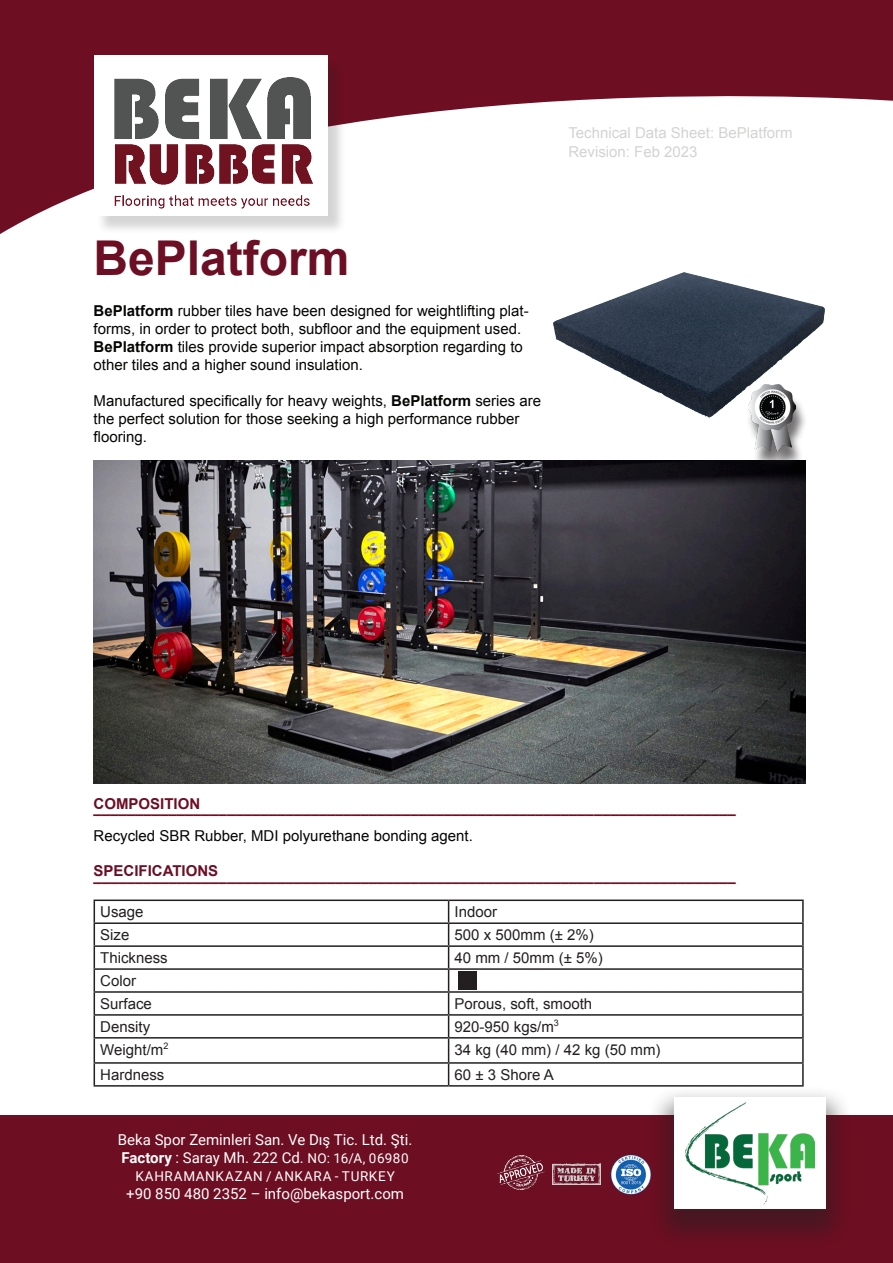
<style>
.page{position:relative;width:893px;height:1263px;background:#fff}
.page>*{position:absolute;margin:0;border:0;box-sizing:border-box;transform-origin:0 0}
.t1{font:700 48px "Arial";color:#6c0e24}
.t2{font:15px/18px "Arial";color:#040503}
.t3{font:700 15px "Arial";color:#6c0e24}
.t4{font:15px "Arial";color:#231f20}
.t5{font:15px/18px "Roboto";color:#fff}
.t6{font:15px "Arial";color:#d4d3d2}
.t7{font:13.5px "Roboto";letter-spacing:.05em;color:#fff}
.s1{font-weight:700}
.s2{font-size:13.5px}
</style>
<div class="page">
<svg style="left:0;top:0;width:893px;height:234px;fill:#6e0e22"></svg>
<div style="left:96px;top:58px;width:250px;height:177px;background:#231f20;opacity:.19"></div>
<div style="left:94px;top:56px;width:233px;height:160px;background:#fff"></div>
<img style="left:114px;top:77px;width:199px;height:132px">
<div style="left:0;top:1115px;width:893px;height:148px;background:#6e0e22"></div>
<div style="left:647px;top:1084px;width:207px;height:167px;background:#231f20;opacity:.5"></div>
<div style="left:674px;top:1097px;width:152px;height:112px;background:#fff"></div>
<img style="left:685px;top:1103px;width:129px;height:101px">
<img style="left:610px;top:1154px;width:43px;height:41px">
<img style="left:553px;top:1164px;width:47px;height:20px">
<img style="left:497px;top:1155px;width:47px;height:34px">
<hr style="left:94px;top:899px;width:355px;height:2px;background:#231f20">
<hr style="left:449px;top:899px;width:355px;height:2px;background:#231f20">
<hr style="left:802px;top:901px;width:2px;height:21px;background:#231f20">
<hr style="left:94px;top:922px;width:355px;height:2px;background:#231f20">
<hr style="left:449px;top:922px;width:355px;height:2px;background:#231f20">
<hr style="left:802px;top:924px;width:2px;height:21px;background:#231f20">
<hr style="left:94px;top:945px;width:355px;height:2px;background:#231f20">
<hr style="left:449px;top:945px;width:355px;height:2px;background:#231f20">
<hr style="left:802px;top:947px;width:2px;height:21px;background:#231f20">
<hr style="left:94px;top:968px;width:355px;height:2px;background:#231f20">
<hr style="left:449px;top:968px;width:355px;height:2px;background:#231f20">
<hr style="left:802px;top:970px;width:2px;height:21px;background:#231f20">
<hr style="left:94px;top:991px;width:355px;height:2px;background:#231f20">
<hr style="left:449px;top:991px;width:355px;height:2px;background:#231f20">
<hr style="left:802px;top:993px;width:2px;height:21px;background:#231f20">
<hr style="left:94px;top:1014px;width:355px;height:2px;background:#231f20">
<hr style="left:449px;top:1014px;width:355px;height:2px;background:#231f20">
<hr style="left:802px;top:1016px;width:2px;height:21px;background:#231f20">
<hr style="left:94px;top:1037px;width:355px;height:1px;background:#231f20">
<hr style="left:449px;top:1037px;width:355px;height:1px;background:#231f20">
<hr style="left:802px;top:1038px;width:2px;height:24px;background:#231f20">
<hr style="left:94px;top:1062px;width:355px;height:2px;background:#231f20">
<svg style="left:94px;top:901px;width:1px;height:184px"></svg>
<hr style="left:449px;top:1062px;width:355px;height:2px;background:#231f20">
<svg style="left:448px;top:901px;width:1px;height:184px"></svg>
<hr style="left:802px;top:1064px;width:2px;height:21px;background:#231f20">
<hr style="left:94px;top:1085px;width:355px;height:1px;background:#231f20">
<hr style="left:449px;top:1085px;width:355px;height:1px;background:#231f20">
<div style="left:458px;top:972px;width:19px;height:18px;background:#231f20"></div>
<img style="left:94px;top:460px;width:711px;height:323px">
<img style="left:550px;top:231px;width:276px;height:187px">
<div style="left:746px;top:391px;width:62px;height:81px;background:#231f20;opacity:.63"></div>
<img style="left:748px;top:385px;width:47px;height:66px">
<p class="t6" style="left:568px;top:123px;width:226px">Technical Data Sheet: BePlatform</p>
<p class="t6" style="left:568px;top:141px;width:131px">Revision: Feb 2023</p>
<p class="t1" style="left:94px;top:227px;width:258px">BePlatform</p>
<p class="t2" style="left:94px;top:302px;width:437px"><span class="s1">BePlatform</span> rubber tiles have been designed for weightlifting plat&shy;forms, in order to protect both, subfloor and the equipment used.<br><span class="s1">BePlatform</span> tiles provide superior impact absorption regarding to other tiles and a higher sound insulation.</p>
<p class="t2" style="left:94px;top:392px;width:449px">Manufactured specifically for heavy weights, <span class="s1">BePlatform</span> series are the perfect solution for those seeking a high performance rubber flooring.</p>
<p class="t3" style="left:94px;top:793px;width:108px">COMPOSITION</p>
<p class="t3" style="left:94px;top:798px;width:644px">_____________________________________________________________________________</p>
<p class="t2" style="left:94px;top:827px;width:381px">Recycled SBR Rubber, MDI polyurethane bonding agent.</p>
<p class="t3" style="left:94px;top:861px;width:126px">SPECIFICATIONS</p>
<p class="t3" style="left:94px;top:865px;width:644px">_____________________________________________________________________________</p>
<p class="t4" style="left:100px;top:902px;width:45px">Usage</p>
<p class="t4" style="left:455px;top:902px;width:44px">Indoor</p>
<p class="t4" style="left:100px;top:925px;width:31px">Size</p>
<p class="t4" style="left:455px;top:925px;width:141px">500 x 500mm (± 2%)</p>
<p class="t4" style="left:100px;top:948px;width:69px">Thickness</p>
<p class="t4" style="left:455px;top:948px;width:150px">40 mm / 50mm (± 5%)</p>
<p class="t4" style="left:100px;top:971px;width:37px">Color</p>
<p class="t4" style="left:100px;top:994px;width:53px">Surface</p>
<p class="t4" style="left:455px;top:994px;width:139px">Porous, soft, smooth</p>
<p class="t4" style="left:100px;top:1017px;width:52px">Density</p>
<p class="t4" style="left:455px;top:1017px;width:106px">920-950 kgs/m<sup>3</sup></p>
<p class="t4" style="left:100px;top:1040px;width:70px">Weight/m<sup>2</sup></p>
<p class="t4" style="left:455px;top:1040px;width:207px">34 kg (40 mm) / 42 kg (50 mm)</p>
<p class="t4" style="left:100px;top:1065px;width:66px">Hardness</p>
<p class="t4" style="left:455px;top:1065px;width:101px">60 ± 3 Shore A</p>
<p class="t5" style="left:118px;top:1130px;width:296px">Beka Spor Zeminleri San. Ve Dış Tic. Ltd. Şti.<br><span class="s1">Factory</span> : Saray Mh. 222 Cd. <span class="s2">NO: 16/A, 06980</span></p>
<p class="t7" style="left:135px;top:1166px;width:261px">KAHRAMANKAZAN / ANKARA - TURKEY</p>
<p class="t5" style="left:126px;top:1184px;width:279px">+90 850 480 2352 – info@bekasport.com</p>
</div>
